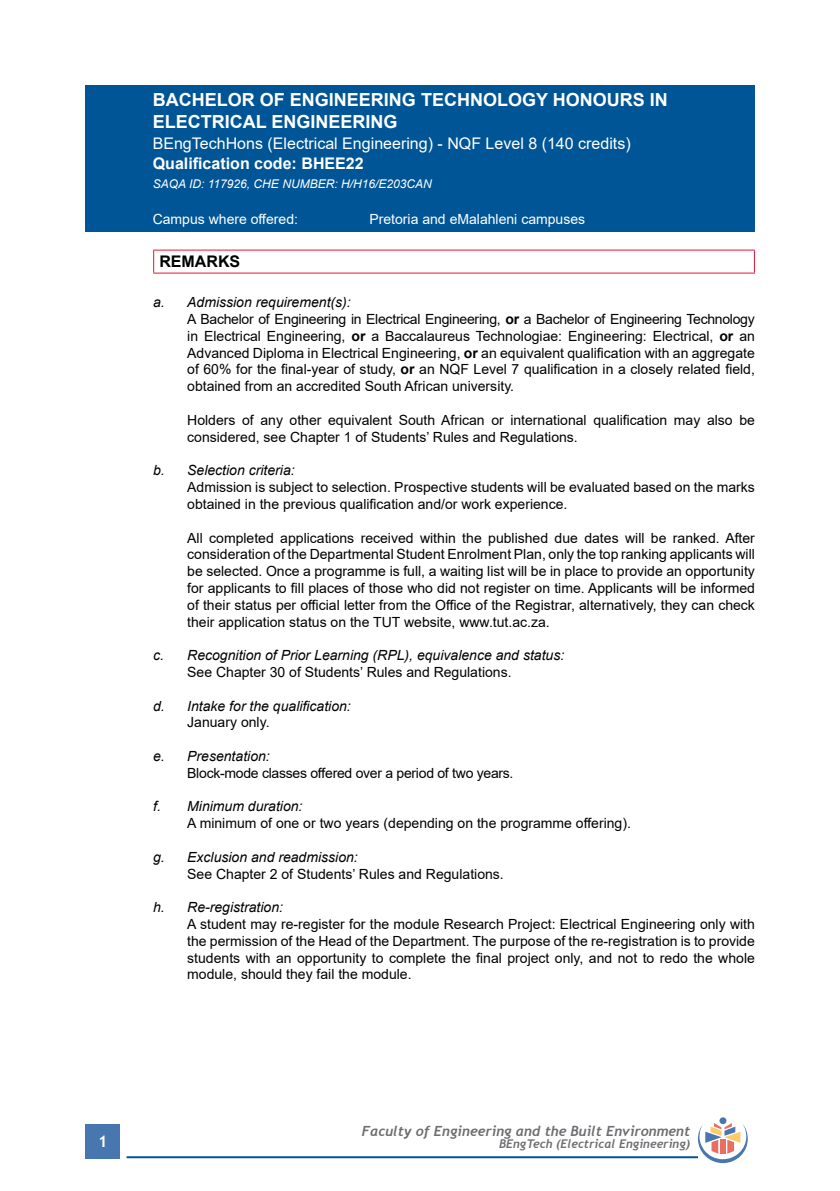
<style>
.page{position:relative;width:840px;height:1191px;background:#fff}
.page>*{position:absolute;margin:0;border:0;box-sizing:border-box;transform-origin:0 0}
.t1{font:700 18px/21.6px "Arial";color:#fff}
.t2{font:16px "Arial";color:#fff}
.t3{font:700 16px "Arial";color:#fff}
.t4{font:700 16px "Arial";color:#000}
.t5{font:700 16px "Trebuchet MS";color:#fff}
.t6{font:14px/16.8px "Arial";color:#000}
.t7{font:italic 14px "Arial";color:#000}
.t8{font:14px "Arial";color:#fff}
.t9{font:14px "Arial";letter-spacing:-.02em;color:#000}
.t10{font:italic 700 14px "Trebuchet";color:#6d6e71}
.t11{font:italic 12px "Arial";color:#fff}
.t12{font:italic 700 12px "Trebuchet";color:#6d6e71}
.s1{font-style:italic}
.s2{font-weight:700}
</style>
<div class="page">
<div style="left:86px;top:1124px;width:34px;height:34px;background:#4777ae"></div>
<hr style="left:126px;top:1156px;width:571px;height:2px;background:#005596">
<div style="left:719px;top:1117px;width:7px;height:7px;background:#4777ae;border-radius:50%"></div>
<svg style="left:697px;top:1123px;width:50px;height:40px"></svg>
<div style="left:85px;top:85px;width:669px;height:147px;background:#005596"></div>
<hr style="left:153px;top:250px;width:601px;height:1px;background:#e31837">
<svg style="left:153px;top:251px;width:1px;height:21px"></svg>
<svg style="left:753px;top:251px;width:1px;height:21px"></svg>
<hr style="left:153px;top:272px;width:601px;height:1px;background:#e31837">
<p class="t1" style="left:153px;top:89px;width:516px">BACHELOR OF ENGINEERING TECHNOLOGY HONOURS IN<br>ELECTRICAL ENGINEERING</p>
<p class="t2" style="left:153px;top:133px;width:479px">BEngTechHons (Electrical Engineering) - NQF Level 8 (140 credits)</p>
<p class="t3" style="left:153px;top:152px;width:212px">Qualification code: BHEE22</p>
<p class="t11" style="left:153px;top:176px;width:280px">SAQA ID: 117926, CHE NUMBER: H/H16/E203CAN</p>
<p class="t8" style="left:153px;top:209px;width:147px">Campus where offered:</p>
<p class="t8" style="left:369px;top:209px;width:217px">Pretoria and eMalahleni campuses</p>
<p class="t4" style="left:159px;top:250px;width:82px">REMARKS</p>
<p class="t6" style="left:187px;top:294px;width:569px;text-indent:-34px"><span class="s1">a. Admission requirement(s):<br></span>A Bachelor of Engineering in Electrical Engineering, <span class="s2">or</span> a Bachelor of Engineering Technology in Electrical Engineering, <span class="s2">or</span> a Baccalaureus Technologiae: Engineering: Electrical, <span class="s2">or</span> an Advanced Diploma in Electrical Engineering, <span class="s2">or</span> an equivalent qualification with an aggregate of 60% for the final-year of study, <span class="s2">or</span> an NQF Level 7 qualification in a closely related field, obtained from an accredited South African university.</p>
<p class="t6" style="left:187px;top:411px;width:569px">Holders of any other equivalent South African or international qualification may also be considered, see Chapter 1 of Students’ Rules and Regulations.</p>
<p class="t7" style="left:153px;top:461px;width:143px">b. Selection criteria:</p>
<p class="t6" style="left:187px;top:479px;width:569px">Admission is subject to selection. Prospective students will be evaluated based on the marks obtained in the previous qualification and/or work experience.</p>
<p class="t6" style="left:187px;top:529px;width:569px;text-align:justify">All completed applications received within the published due dates will be ranked. After consideration of the Departmental Student Enrolment Plan, only the top ranking applicants will be selected. Once a programme is full, a waiting list will be in place to provide an opportunity for applicants to fill places of those who did not register on time. Applicants will be informed of their status per official letter from the Office of the Registrar, alternatively, they can check their application status on the TUT website, www.tut.ac.za.</p>
<p class="t7" style="left:153px;top:646px;width:412px">c. Recognition of Prior Learning (RPL), equivalence and status:</p>
<p class="t6" style="left:187px;top:663px;width:325px">See Chapter 30 of Students’ Rules and Regulations.</p>
<p class="t7" style="left:153px;top:696px;width:199px">d. Intake for the qualification:</p>
<p class="t6" style="left:187px;top:714px;width:84px">January only.</p>
<p class="t7" style="left:153px;top:747px;width:118px">e. Presentation:</p>
<p class="t9" style="left:187px;top:763px;width:327px">Block-mode classes offered over a period of two years.</p>
<p class="t7" style="left:153px;top:797px;width:151px">f. Minimum duration:</p>
<p class="t6" style="left:187px;top:815px;width:445px">A minimum of one or two years (depending on the programme offering).</p>
<p class="t7" style="left:153px;top:848px;width:206px">g. Exclusion and readmission:</p>
<p class="t6" style="left:187px;top:865px;width:318px">See Chapter 2 of Students’ Rules and Regulations.</p>
<p class="t7" style="left:153px;top:898px;width:131px">h. Re-registration:</p>
<p class="t6" style="left:187px;top:915px;width:569px;text-align:justify">A student may re-register for the module Research Project: Electrical Engineering only with the permission of the Head of the Department. The purpose of the re-registration is to provide students with an opportunity to complete the final project only, and not to redo the whole module, should they fail the module.</p>
<p class="t5" style="left:98px;top:1131px;width:11px">1</p>
<p class="t10" style="left:362px;top:1121px;width:329px">Faculty of Engineering and the Built Environment</p>
<p class="t12" style="left:498px;top:1135px;width:192px">BEngTech (Electrical Engineering)</p>
</div>
